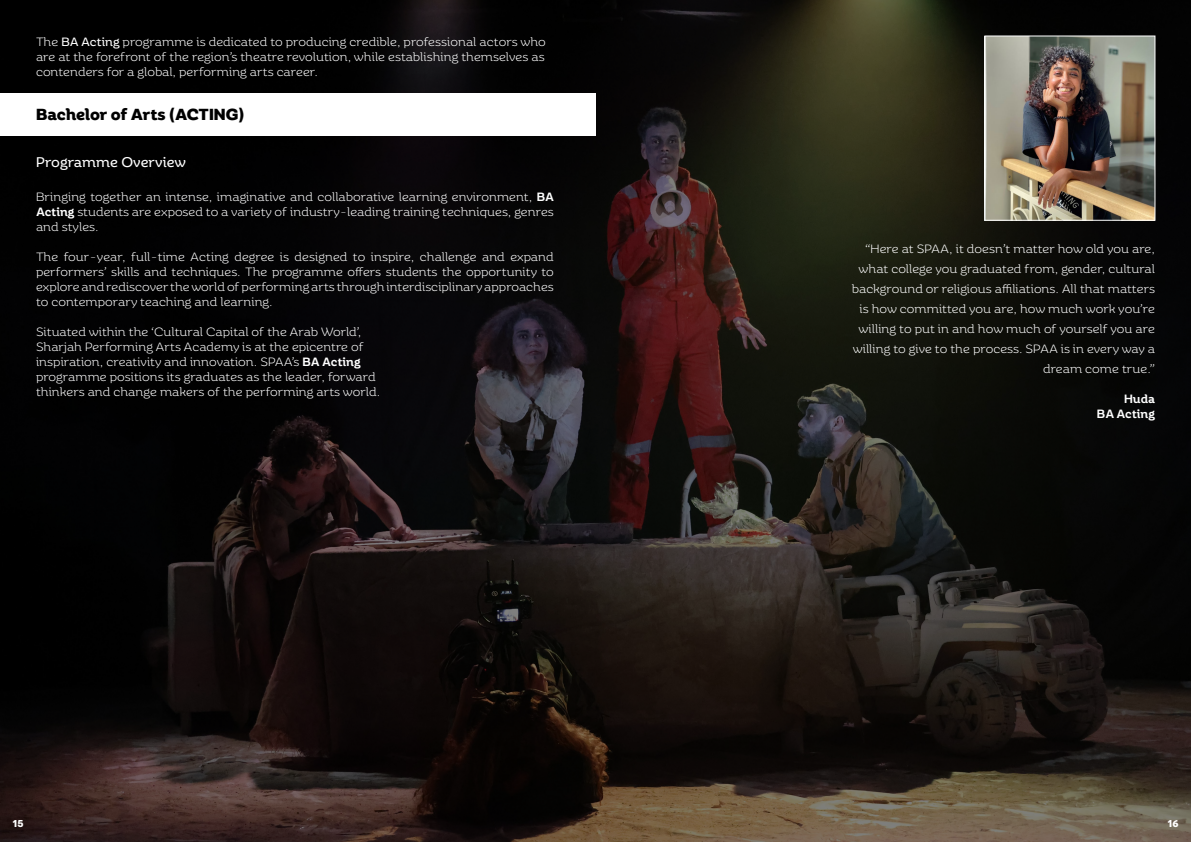
<style>
.page{position:relative;width:1191px;height:842px;background:#fff}
.page>*{position:absolute;margin:0;border:0;box-sizing:border-box;transform-origin:0 0}
.t1{font:700 16px "Rhetoric";color:#000}
.t2{font:14px "Rhetoric";color:#fff}
.t3{font:300 12px/15px "Rhetoric";color:#fff;text-align:justify}
.t4{font:500 12px "Rhetoric";color:#fff}
.t5{font:700 10px "Rhetoric";color:#fff}
.s1{font-weight:400}
.s2{font-weight:500}
</style>
<div class="page">
<img style="left:0;top:0;width:1191px;height:842px">
<div style="left:0;top:94px;width:595px;height:42px;background:#fff"></div>
<img style="left:986px;top:38px;width:167px;height:181px">
<div style="left:984px;top:36px;width:171px;height:185px;border:1px solid #fff"></div>
<p class="t3" style="left:36px;top:34px;width:511px">The <span class="s1">BA Acting</span> programme is dedicated to producing credible, professional actors who are at the forefront of the region’s theatre revolution, while establishing themselves as contenders for a global, performing arts career.</p>
<p class="t1" style="left:36px;top:105px;width:210px">Bachelor of Arts (ACTING)</p>
<p class="t2" style="left:36px;top:154px;width:152px">Programme Overview</p>
<p class="t3" style="left:36px;top:189px;width:519px">Bringing together an intense, imaginative and collaborative learning environment, <span class="s2">BA Acting</span> students are exposed to a variety of industry-leading training techniques, genres and styles.</p>
<p class="t3" style="left:36px;top:249px;width:519px">The four-year, full-time Acting degree is designed to inspire, challenge and expand performers’ skills and techniques. The programme offers students the opportunity to explore and rediscover the world of performing arts through interdisciplinary approaches to contemporary teaching and learning.</p>
<p class="t3" style="left:36px;top:324px;width:327px">Situated within the ‘Cultural Capital of the Arab World’,</p>
<p class="t3" style="left:36px;top:339px;width:329px">Sharjah Performing Arts Academy is at the epicentre of</p>
<p class="t3" style="left:36px;top:354px;width:326px">inspiration, creativity and innovation. SPAA’s <span class="s2">BA Acting</span></p>
<p class="t3" style="left:36px;top:369px;width:341px">programme positions its graduates as the leader, forward</p>
<p class="t3" style="left:36px;top:384px;width:346px">thinkers and change makers of the performing arts world.</p>
<p class="t3" style="left:852px;top:239px;width:305px;line-height:20px;text-align:right">“Here at SPAA, it doesn’t matter how old you are, what college you graduated from, gender, cultural background or religious affiliations. All that matters is how committed you are, how much work you’re willing to put in and how much of yourself you are willing to give to the process. SPAA is in every way a dream come true.”</p>
<p class="t4" style="left:1124px;top:392px;width:32px">Huda</p>
<p class="t4" style="left:1097px;top:407px;width:60px">BA Acting</p>
<p class="t5" style="left:12px;top:818px;width:13px">15</p>
<p class="t5" style="left:1167px;top:818px;width:13px">16</p>
</div>
